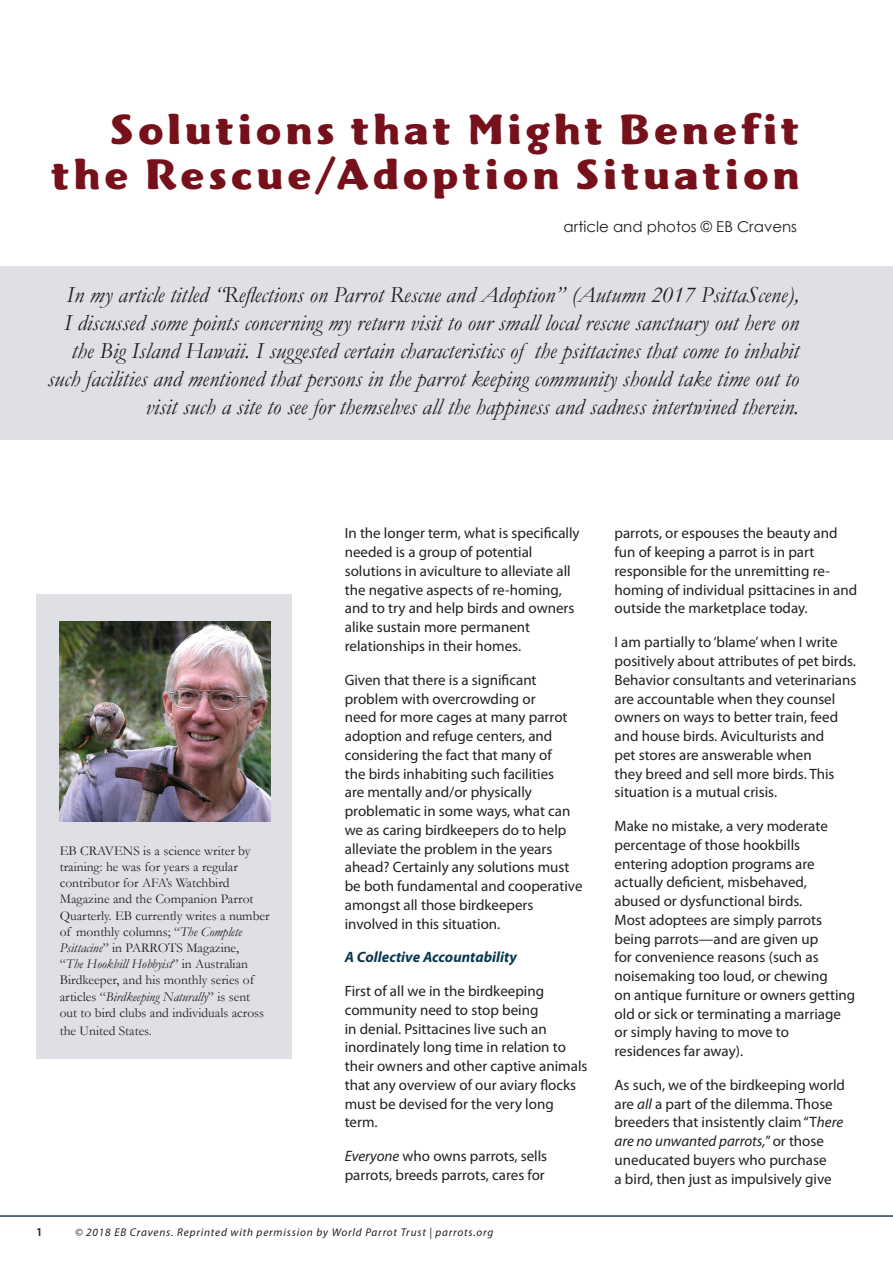
<style>
.page{position:relative;width:893px;height:1263px;background:#fff}
.page>*{position:absolute;margin:0;border:0;box-sizing:border-box;transform-origin:0 0}
.Body_Text{font:700 45px/45px "Fritz";letter-spacing:.09em;color:#76111b;text-align:right}
.Body_Text-2{font:italic 23.25px/27.9px "Garamond";color:#231f20;text-align:right}
.t1{font:15px/18.8px "Myriad Pro";color:#231f20}
.Body_Text-3{font:15px "Century Gothic";color:#231f20}
.t2{font:italic 700 15px "Myriad Pro";color:#0b384e}
.Body_Text-4{font:13.5px/16.2px "Garamond";color:#231f20}
.t3{font:600 12px "Myriad Pro";color:#231f20}
.t4{font:italic 11.25px "Myriad Pro";letter-spacing:.07em;color:#231f20}
.s1{font-style:italic}
</style>
<div class="page">
<div style="left:0;top:266px;width:893px;height:174px;background:#dee0e5"></div>
<div style="left:36px;top:594px;width:255px;height:464px;background:#dee0e5"></div>
<img style="left:60px;top:621px;width:210px;height:200px">
<hr style="left:0;top:1215px;width:893px;height:2px;background:#527181">
<p class="Body_Text" style="left:52px;top:110px;width:749px">Solutions that Might Benefit the Rescue/Adoption Situation</p>
<p class="Body_Text-3" style="left:564px;top:217px;width:235px">article and photos © EB Cravens</p>
<p class="Body_Text-2" style="left:47px;top:280px;width:753px">In my article titled “Reflections on Parrot Rescue and Adoption” (Autumn 2017 PsittaScene),<br>I discussed some points concerning my return visit to our small local rescue sanctuary out here on the Big Island Hawaii. I suggested certain characteristics of the psittacines that come to inhabit such facilities and mentioned that persons in the parrot keeping community should take time out to visit such a site to see for themselves all the happiness and sadness intertwined therein.</p>
<p class="Body_Text-4" style="left:60px;top:842px;width:211px">EB CRAVENS is a science writer by training: he was for years a regular contributor for AFA’s Watchbird Magazine and the Companion Parrot Quarterly. EB currently writes a number of monthly columns; “<span class="s1">The Complete Psittacine</span>” in PARROTS Magazine,<br>“<span class="s1">The Hookbill Hobbyist</span>” in Australian Birdkeeper, and his monthly series of articles “<span class="s1">Birdkeeping Naturally</span>” is sent out to bird clubs and individuals across</p>
<p class="Body_Text-4" style="left:60px;top:1022px;width:93px">the United States.</p>
<p class="t1" style="left:345px;top:524px;width:236px">In the longer term, what is specifically needed is a group of potential solutions in aviculture to alleviate all the negative aspects of re-homing, and to try and help birds and owners alike sustain more permanent relationships in their homes.</p>
<p class="t1" style="left:345px;top:670px;width:239px">Given that there is a significant problem with overcrowding or<br>need for more cages at many parrot adoption and refuge centers, and considering the fact that many of<br>the birds inhabiting such facilities<br>are mentally and/or physically problematic in some ways, what can we as caring birdkeepers do to help alleviate the problem in the years ahead? Certainly any solutions must be both fundamental and cooperative amongst all those birdkeepers involved in this situation.</p>
<p class="t2" style="left:345px;top:947px;width:174px">A Collective Accountability</p>
<p class="t1" style="left:345px;top:981px;width:244px">First of all we in the birdkeeping community need to stop being<br>in denial. Psittacines live such an inordinately long time in relation to their owners and other captive animals that any overview of our aviary flocks must be devised for the very long term.</p>
<p class="t1" style="left:345px;top:1146px;width:204px"><span class="s1">Everyone</span> who owns parrots, sells parrots, breeds parrots, cares for</p>
<p class="t3" style="left:36px;top:1224px;width:8px">1</p>
<p class="t4" style="left:75px;top:1225px;width:420px">© 2018 EB Cravens. Reprinted with permission by World Parrot Trust | parrots.org</p>
<p class="t1" style="left:615px;top:524px;width:244px">parrots, or espouses the beauty and fun of keeping a parrot is in part responsible for the unremitting re&shy;homing of individual psittacines in and outside the marketplace today.</p>
<p class="t1" style="left:615px;top:633px;width:243px">I am partially to ‘blame’ when I write positively about attributes of pet birds.<br>Behavior consultants and veterinarians are accountable when they counsel owners on ways to better train, feed and house birds. Aviculturists and<br>pet stores are answerable when<br>they breed and sell more birds. This situation is a mutual crisis.</p>
<p class="t1" style="left:615px;top:816px;width:242px">Make no mistake, a very moderate percentage of those hookbills entering adoption programs are actually deficient, misbehaved, abused or dysfunctional birds.<br>Most adoptees are simply parrots being parrots—and are given up<br>for convenience reasons (such as noisemaking too loud, or chewing<br>on antique furniture or owners getting old or sick or terminating a marriage or simply having to move to residences far away).</p>
<p class="t1" style="left:615px;top:1075px;width:232px">As such, we of the birdkeeping world are <span class="s1">all</span> a part of the dilemma. Those breeders that insistently claim “T<span class="s1">here are no unwanted parrots,</span>” or those uneducated buyers who purchase<br>a bird, then just as impulsively give</p>
</div>
